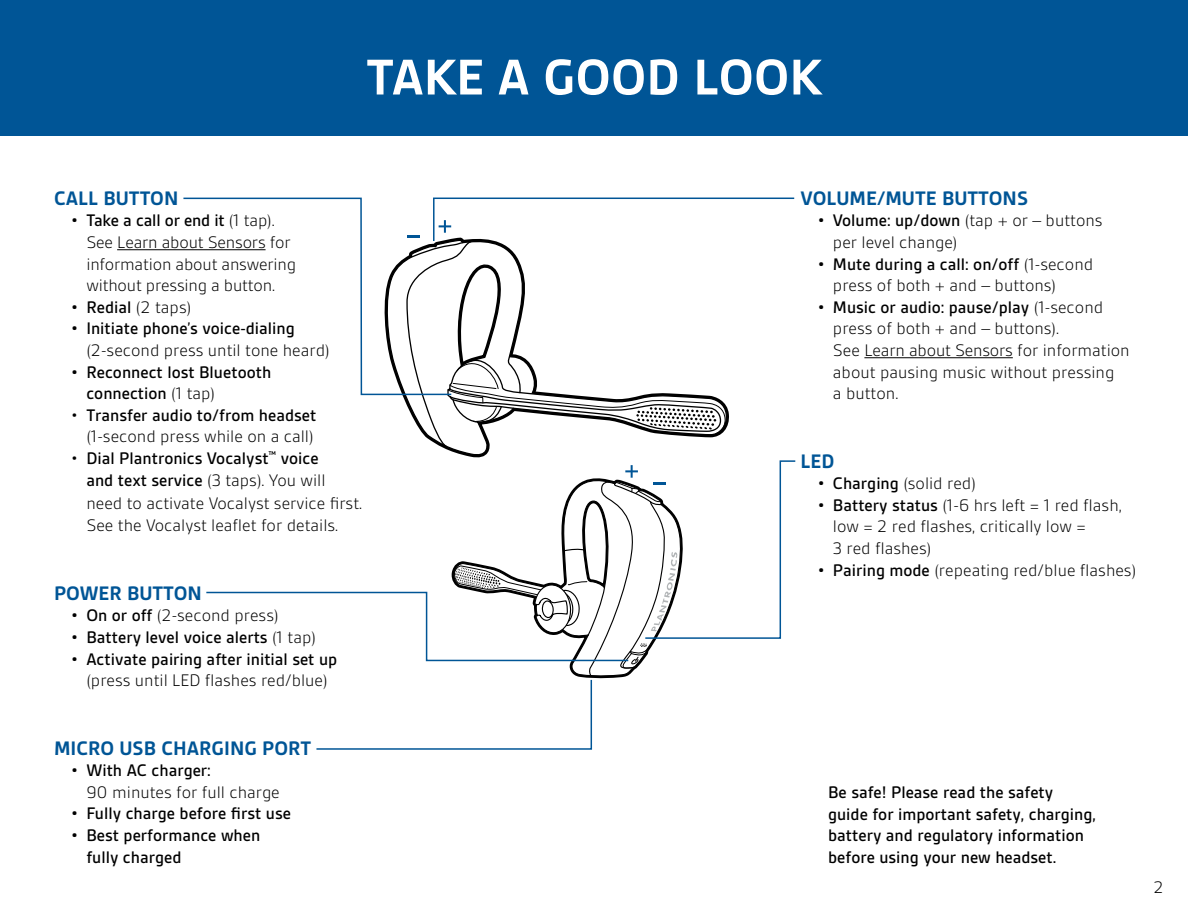
<style>
.page{position:relative;width:1188px;height:918px;background:#fff}
.page>*{position:absolute;margin:0;border:0;box-sizing:border-box;transform-origin:0 0}
.t1{font:700 54px "Gesta";color:#fff}
.t2{font:700 21px "Gesta";color:#005596}
.t3{font:300 18px/21.6px "Gesta";color:#000}
.t4{font:500 18px/21.6px "Gesta";color:#000}
.s1{font-weight:500}
.s2{font-weight:300}
</style>
<div class="page">
<div style="left:0;top:0;width:1188px;height:136px;background:#005596"></div>
<hr style="left:117px;top:249px;width:149px;height:1px;background:#000">
<hr style="left:864px;top:357px;width:149px;height:1px;background:#000">
<svg style="left:182px;top:197px;width:224px;height:199px"></svg>
<svg style="left:406px;top:197px;width:389px;height:251px"></svg>
<svg style="left:206px;top:460px;width:590px;height:290px"></svg>
<h1 class="t1" style="left:366px;top:49px;width:457px">TAKE A GOOD LOOK</h1>
<p class="t2" style="left:54px;top:187px;width:126px">CALL BUTTON</p>
<p class="t3" style="left:86px;top:210px;width:211px;text-indent:-15px"><span class="s1">• Take a call or end it</span> (1 tap).<br>See Learn about Sensors for information about answering without pressing a button.</p>
<p class="t4" style="left:71px;top:296px;width:122px">• Redial <span class="s2">(2 taps)</span></p>
<p class="t4" style="left:71px;top:318px;width:225px">• Initiate phone’s voice-dialing</p>
<p class="t3" style="left:86px;top:339px;width:245px">(2-second press until tone heard)</p>
<p class="t4" style="left:86px;top:361px;width:186px;text-indent:-15px">• Reconnect lost Bluetooth connection <span class="s2">(1 tap)</span></p>
<p class="t3" style="left:71px;top:404px;width:247px;text-align:right">• <span class="s1">Transfer audio to/from headset </span>(1-second press while on a call)</p>
<p class="t3" style="left:86px;top:447px;width:277px;line-height:22.5px;text-indent:-15px">• <span class="s1">Dial Plantronics Vocalyst</span><sup>™</sup> <span class="s1">voice<br>and text service</span> (3 taps). You will need to activate Vocalyst service first.<br>See the Vocalyst leaflet for details.</p>
<p class="t2" style="left:54px;top:582px;width:150px">POWER BUTTON</p>
<p class="t3" style="left:71px;top:605px;width:209px"><span class="s1">• On or off</span> (2-second press)</p>
<p class="t4" style="left:71px;top:626px;width:246px">• Battery level voice alerts <span class="s2">(1 tap)</span></p>
<p class="t4" style="left:71px;top:648px;width:268px">• Activate pairing after initial set up</p>
<p class="t3" style="left:86px;top:670px;width:243px">(press until LED flashes red/blue)</p>
<p class="t2" style="left:54px;top:737px;width:36px">MICRO</p>
<p class="t2" style="left:119px;top:737px;width:67px">USB CHARG</p>
<p class="t2" style="left:224px;top:737px;width:64px">ING PORT</p>
<p class="t4" style="left:71px;top:760px;width:141px">• With AC charger:</p>
<p class="t3" style="left:86px;top:781px;width:195px">90 minutes for full charge</p>
<p class="t4" style="left:71px;top:803px;width:221px">• Fully charge before first use</p>
<p class="t4" style="left:86px;top:824px;width:175px;text-indent:-15px">• Best performance when fully charged</p>
<p class="t2" style="left:801px;top:187px;width:229px">VOLUME/MUTE BUTTONS</p>
<p class="t3" style="left:833px;top:210px;width:271px;text-indent:-15px"><span class="s1">• Volume: up/down</span> (tap + or – buttons per level change)</p>
<p class="t3" style="left:833px;top:253px;width:262px;text-indent:-15px"><span class="s1">• Mute during a call: on/off</span> (1-second press of both + and – buttons)</p>
<p class="t3" style="left:833px;top:296px;width:298px;text-indent:-15px"><span class="s1">• Music or audio: pause/play</span> (1-second press of both + and – buttons).<br>See Learn about Sensors for information about pausing music without pressing<br>a button.</p>
<p class="t2" style="left:801px;top:450px;width:35px">LED</p>
<p class="t3" style="left:818px;top:473px;width:160px"><span class="s1">• Charging</span> (solid red)</p>
<p class="t3" style="left:833px;top:494px;width:290px;text-indent:-15px"><span class="s1">• Battery status</span> (1-6 hrs left = 1 red flash, low = 2 red flashes, critically low =<br>3 red flashes)</p>
<p class="t3" style="left:818px;top:559px;width:320px"><span class="s1">• Pairing mode</span> (repeating red/blue flashes)</p>
<p class="t4" style="left:828px;top:781px;width:269px">Be safe! Please read the safety guide for important safety, charging, battery and regulatory information before using your new headset.</p>
<p class="t3" style="left:1154px;top:876px;width:12px">2</p>
</div>
